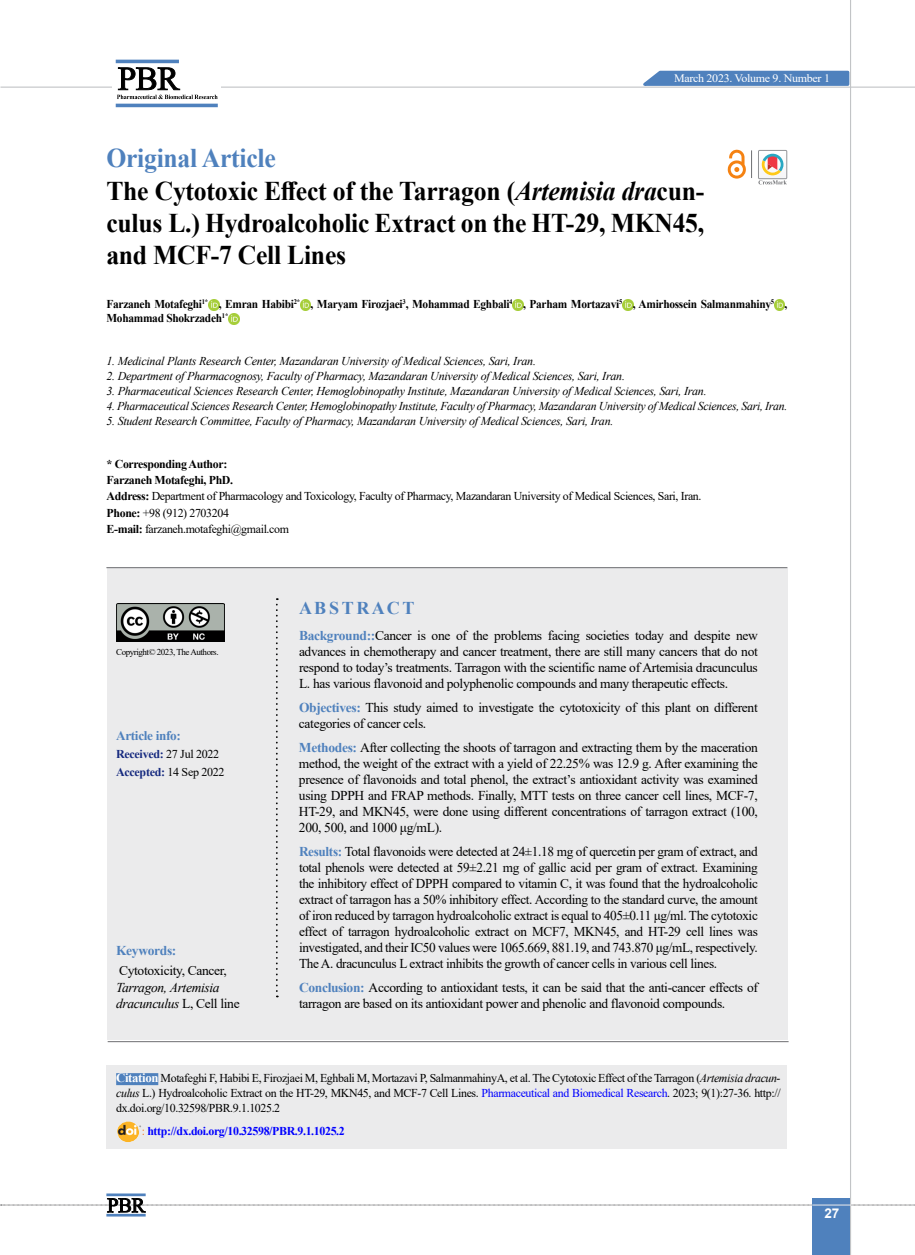
<style>
.page{position:relative;width:915px;height:1255px;background:#fff}
.page>*{position:absolute;margin:0;border:0;box-sizing:border-box;transform-origin:0 0}
.t1{font:700 27px/32.4px "Times New Roman";letter-spacing:-.01em;color:#000;scale:.95 1}
.t2{font:700 18px "Times New Roman";color:#4f81bd}
.t3{font:13.5px/16px "Times New Roman";letter-spacing:-.025em;color:#000;text-align:justify}
.t4{font:italic 13.5px/16.5px "Times New Roman";letter-spacing:-.025em;color:#000}
.t5{font:700 13.5px "Times New Roman";letter-spacing:-.025em;color:#4f81bd}
.t6{font:700 13.5px "Arial";color:#fff}
.t7{font:700 13.2px "Times New Roman";letter-spacing:-.025em;color:#4f81bd}
.t8{font:italic 12px "Times New Roman";letter-spacing:-.02em;color:#000}
.t9{font:12px/16.2px "Times New Roman";letter-spacing:-.03em;color:#000}
.t10{font:700 12px/14.4px "Times New Roman";letter-spacing:-.025em;color:#000;scale:.95 1}
.t11{font:700 12px "Times New Roman";letter-spacing:-.03em;color:#00f}
.t12{font:700 12px/18.3px "Times New Roman";letter-spacing:-.025em;color:#14287e}
.t13{font:11.4px "Times New Roman";letter-spacing:-.025em;color:#fff;scale:1.05 1}
.t14{font:9px "Times New Roman";letter-spacing:-.05em;color:#000}
.s1{color:#4f81bd}
.s2{font-style:italic}
.s3{font-weight:700}
.s4{font-weight:400;color:#000}
.s5{font-style:normal}
.s6{font-weight:700;color:#4f81bd}
.s7{font-weight:700;font-size:12.75px;color:#fff}
.s8{color:#00f}
</style>
<div class="page">
<hr style="left:0;top:87px;width:914px;height:1px;background:#c2c4c6">
<div style="left:812px;top:1198px;width:38px;height:56px;background:#4f81bd"></div>
<hr style="left:849px;top:0;width:1px;height:1254px;background:#c2c4c6">
<svg style="left:635px;top:69px;width:215px;height:18px;background:#749bca"></svg>
<svg style="left:1px;top:1197px;width:914px;height:15px"></svg>
<hr style="left:106px;top:1193px;width:40px;height:3px;background:#4f81bd">
<hr style="left:106px;top:1213px;width:40px;height:3px;background:#4f81bd">
<div style="left:112px;top:56px;width:108px;height:49px;background:linear-gradient(to right,#fff,#fff)"></div>
<hr style="left:116px;top:60px;width:63px;height:3px;background:#4f81bd">
<hr style="left:116px;top:104px;width:102px;height:3px;background:#4f81bd">
<svg style="left:117px;top:67px;width:100px;height:32px"></svg>
<div style="left:107px;top:567px;width:680px;height:473px;background:#ebebec"></div>
<svg style="left:208px;top:299px;width:11px;height:11px"></svg>
<svg style="left:300px;top:299px;width:11px;height:11px"></svg>
<svg style="left:512px;top:299px;width:11px;height:11px"></svg>
<svg style="left:622px;top:299px;width:10px;height:11px"></svg>
<svg style="left:774px;top:299px;width:10px;height:11px"></svg>
<svg style="left:228px;top:313px;width:11px;height:11px"></svg>
<svg style="left:276px;top:598px;width:2px;height:399px"></svg>
<hr style="left:106px;top:567px;width:681px;height:1px;background:#6d6e71">
<hr style="left:108px;top:1041px;width:680px;height:1px;background:#6d6e71">
<img style="left:116px;top:604px;width:108px;height:37px">
<div style="left:106px;top:1065px;width:680px;height:83px;background:#ebebec"></div>
<div style="left:116px;top:1073px;width:42px;height:12px;background:#4f81bd"></div>
<img style="left:117px;top:1121px;width:24px;height:21px">
<svg style="left:751px;top:150px;width:35px;height:34px"></svg>
<svg style="left:727px;top:150px;width:18px;height:28px"></svg>
<p class="t13" style="left:673px;top:70px;width:150px">March 2023. Volume 9. Number 1</p>
<h1 class="t1" style="left:106px;top:141px;width:630px"><span class="s1">Original Article<br></span>The Cytotoxic Effect of the Tarragon (<span class="s2">Artemisia dra</span>cun&shy;culus L.) Hydroalcoholic Extract on the HT-29, MKN45, and MCF-7 Cell Lines</h1>
<p class="t10" style="left:106px;top:296px;width:718px">Farzaneh Motafeghi<sup>1*</sup> , Emran Habibi<sup>2*</sup> , Maryam Firozjaei<sup>3</sup>, Mohammad Eghbali<sup>4</sup> , Parham Mortazavi<sup>5</sup> , Amirhossein Salmanmahiny<sup>5</sup> ,<br>Mohammad Shokrzadeh<sup>1*</sup></p>
<p class="t8" style="left:106px;top:352px;width:431px">1. Medicinal Plants Research Center, Mazandaran University of Medical Sciences, Sari, Iran.</p>
<p class="t8" style="left:106px;top:367px;width:520px">2. Department of Pharmacognosy, Faculty of Pharmacy, Mazandaran University of Medical Sciences, Sari, Iran.</p>
<p class="t8" style="left:106px;top:382px;width:601px">3. Pharmaceutical Sciences Research Center, Hemoglobinopathy Institute, Mazandaran University of Medical Sciences, Sari, Iran.</p>
<p class="t8" style="left:106px;top:397px;width:682px">4. Pharmaceutical Sciences Research Center, Hemoglobinopathy Institute, Faculty of Pharmacy, Mazandaran University of Medical Sciences, Sari, Iran.</p>
<p class="t8" style="left:106px;top:412px;width:508px">5. Student Research Committee, Faculty of Pharmacy, Mazandaran University of Medical Sciences, Sari, Iran.</p>
<p class="t9" style="left:107px;top:455px;width:596px"><span class="s3">* Corresponding Author:<br>Farzaneh Motafeghi, PhD.<br>Address:</span> Department of Pharmacology and Toxicology, Faculty of Pharmacy, Mazandaran University of Medical Sciences, Sari, Iran.<br><span class="s3">Phone:</span> +98 (912) 2703204<br><span class="s3">E-mail:</span> farzaneh.motafeghi@gmail.com</p>
<p class="t14" style="left:116px;top:646px;width:104px">Copyright© 2023, The Authors.</p>
<p class="t7" style="left:116px;top:725px;width:66px">Article info:</p>
<p class="t12" style="left:116px;top:744px;width:110px">Received: <span class="s4">27 Jul 2022<br></span>Accepted: <span class="s4">14 Sep 2022</span></p>
<p class="t5" style="left:116px;top:940px;width:62px">Keywords:</p>
<p class="t3" style="left:119px;top:962px;width:109px">Cytotoxicity, Cancer,</p>
<p class="t4" style="left:116px;top:978px;width:125px">Tarragon, Artemisia dracunculus <span class="s5">L, Cell line</span></p>
<h2 class="t2" style="left:299px;top:595px;width:117px">A B S T R A C T</h2>
<p class="t3" style="left:299px;top:627px;width:460px"><span class="s6">Background::</span>Cancer is one of the problems facing societies today and despite new advances in chemotherapy and cancer treatment, there are still many cancers that do not respond to today’s treatments. Tarragon with the scientific name of Artemisia dracunculus L. has various flavonoid and polyphenolic compounds and many therapeutic effects.</p>
<p class="t3" style="left:299px;top:699px;width:460px"><span class="s6">Objectives:</span> This study aimed to investigate the cytotoxicity of this plant on different categories of cancer cels.</p>
<p class="t3" style="left:299px;top:738px;width:460px"><span class="s6">Methodes:</span> After collecting the shoots of tarragon and extracting them by the maceration method, the weight of the extract with a yield of 22.25% was 12.9 g. After examining the presence of flavonoids and total phenol, the extract’s antioxidant activity was examined using DPPH and FRAP methods. Finally, MTT tests on three cancer cell lines, MCF-7, HT-29, and MKN45, were done using different concentrations of tarragon extract (100, 200, 500, and 1000 μg/mL).</p>
<p class="t3" style="left:299px;top:842px;width:460px"><span class="s6">Results:</span> Total flavonoids were detected at 24±1.18 mg of quercetin per gram of extract, and total phenols were detected at 59±2.21 mg of gallic acid per gram of extract. Examining the inhibitory effect of DPPH compared to vitamin C, it was found that the hydroalcoholic extract of tarragon has a 50% inhibitory effect. According to the standard curve, the amount of iron reduced by tarragon hydroalcoholic extract is equal to 405±0.11 μg/ml. The cytotoxic effect of tarragon hydroalcoholic extract on MCF7, MKN45, and HT-29 cell lines was investigated, and their IC50 values were 1065.669, 881.19, and 743.870 μg/mL, respectively.<br>The A. dracunculus L extract inhibits the growth of cancer cells in various cell lines.</p>
<p class="t3" style="left:299px;top:978px;width:460px"><span class="s6">Conclusion:</span> According to antioxidant tests, it can be said that the anti-cancer effects of tarragon are based on its antioxidant power and phenolic and flavonoid compounds.</p>
<p class="t9" style="left:116px;top:1070px;width:665px;line-height:15px;text-align:justify"><span class="s7">Citation</span> Motafeghi F, Habibi E, Firozjaei M, Eghbali M, Mortazavi P, SalmanmahinyA, et al. The Cytotoxic Effect of the Tarragon (<span class="s2">Artemisia dracun&shy;culus</span> L.) Hydroalcoholic Extract on the HT-29, MKN45, and MCF-7 Cell Lines. <span class="s8">Pharmaceutical and Biomedical Research</span>. 2023; 9(1):27-36. http:// dx.doi.org/10.32598/PBR.9.1.1025.2</p>
<p class="t11" style="left:147px;top:1122px;width:199px">http://dx.doi.org/10.32598/PBR.9.1.1025.2</p>
<p class="t6" style="left:824px;top:1203px;width:17px">27</p>
</div>
